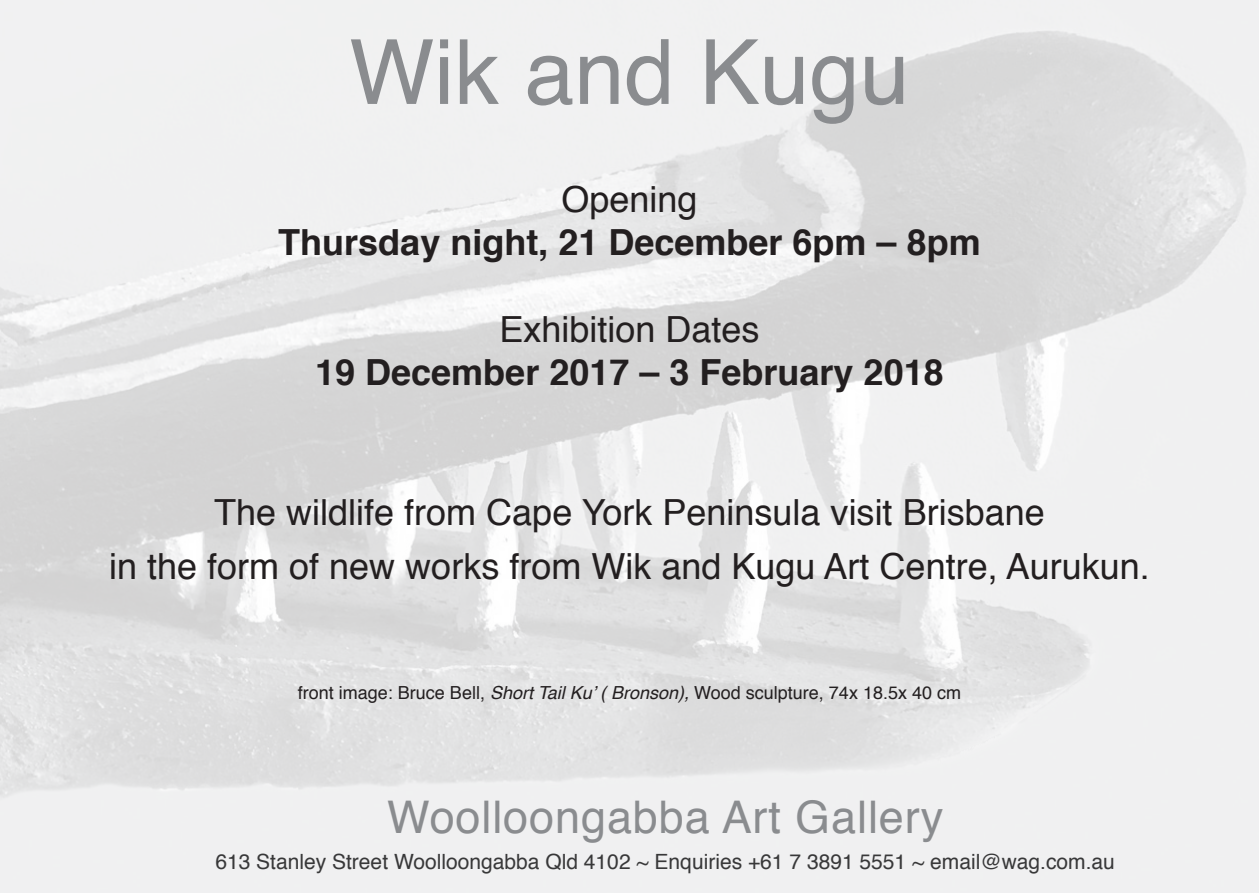
<style>
.page{position:relative;width:1259px;height:893px;background:#fff}
.page>*{position:absolute;margin:0;border:0;box-sizing:border-box;transform-origin:0 0}
.t1{font:90px "Helvetica";color:#8a8c8f}
.t2{font:45px "Helvetica";letter-spacing:.02em;color:#8a8c8f}
.t3{font:36px "Helvetica";color:#231f20}
.t4{font:700 36px/43.2px "Helvetica";color:#231f20;text-align:center}
.t5{font:21px "Helvetica";color:#383839}
.t6{font:18px "Helvetica";color:#231f20}
.s1{font-weight:400}
.s2{font-style:italic}
</style>
<div class="page">
<p class="t1" style="left:349px;top:3px;width:562px">Wik and Kugu</p>
<p class="t4" style="left:278px;top:178px;width:704px"><span class="s1">Opening<br></span>Thursday night, 21 December 6pm – 8pm</p>
<p class="t4" style="left:315px;top:308px;width:630px"><span class="s1">Exhibition Dates<br></span>19 December 2017 – 3 February 2018</p>
<p class="t3" style="left:214px;top:485px;width:832px">The wildlife from Cape York Peninsula visit Brisbane</p>
<p class="t3" style="left:109px;top:539px;width:1042px">in the form of new works from Wik and Kugu Art Centre, Aurukun.</p>
<p class="t6" style="left:298px;top:678px;width:664px">front image: Bruce Bell, <span class="s2">Short Tail Ku’ ( Bronson),</span> Wood sculpture, 74x 18.5x 40 cm</p>
<p class="t2" style="left:387px;top:782px;width:558px">Woolloongabba Art Gallery</p>
<p class="t5" style="left:215px;top:845px;width:901px">613 Stanley Street Woolloongabba Qld 4102 ~ Enquiries +61 7 3891 5551 ~ email@wag.com.au</p>
</div>
